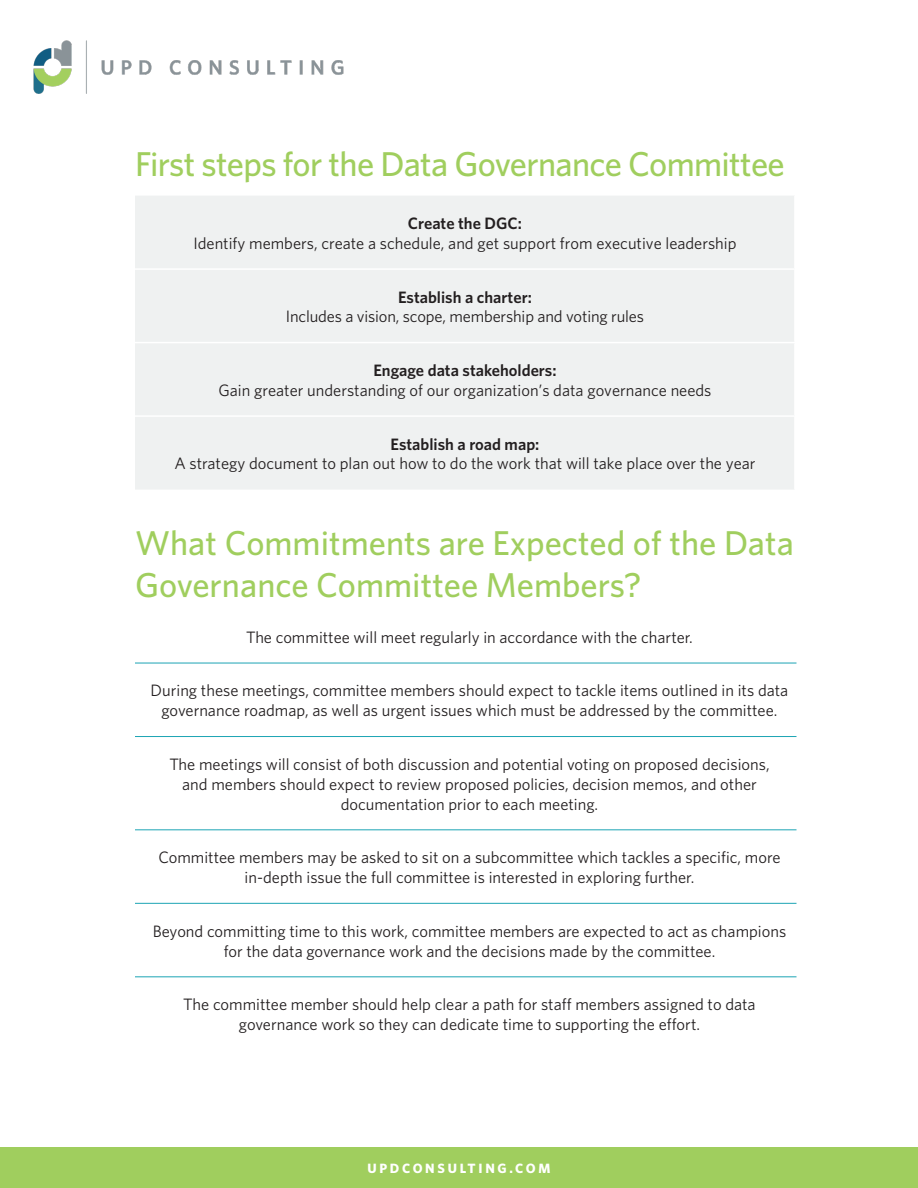
<style>
.page{position:relative;width:918px;height:1188px;background:#fff}
.page>*{position:absolute;margin:0;border:0;box-sizing:border-box;transform-origin:0 0}
.t1{font:500 34.5px/41.4px "Whitney HTF";letter-spacing:-.005em;color:#a0ce5e}
.t2{font:16.5px/19.8px "Whitney HTF";color:#231f20;text-align:center}
.t3{font:700 13.5px "Whitney HTF";letter-spacing:.2em;color:#fff}
.s1{font-weight:600}
</style>
<div class="page">
<hr style="left:135px;top:663px;width:661px;height:1px;background:#1ca4b4">
<hr style="left:135px;top:736px;width:661px;height:1px;background:#1ca4b4">
<hr style="left:135px;top:830px;width:661px;height:1px;background:#1ca4b4">
<hr style="left:135px;top:903px;width:661px;height:1px;background:#1ca4b4">
<hr style="left:135px;top:977px;width:661px;height:1px;background:#1ca4b4">
<div style="left:0;top:1148px;width:918px;height:40px;background:#a0ce5e"></div>
<img style="left:33px;top:40px;width:311px;height:54px">
<div style="left:135px;top:196px;width:659px;height:293px;background:#eff1f1"></div>
<hr style="left:135px;top:268px;width:661px;height:2px;background:#fff">
<hr style="left:135px;top:342px;width:661px;height:1px;background:#fff">
<hr style="left:135px;top:415px;width:661px;height:2px;background:#fff">
<p class="t1" style="left:135px;top:142px;width:651px">First steps for the Data Governance Committee</p>
<p class="t2" style="left:193px;top:213px;width:545px"><span class="s1">Create the DGC:<br></span>Identify members, create a schedule, and get support from executive leadership</p>
<p class="t2" style="left:286px;top:287px;width:360px"><span class="s1">Establish a charter:<br></span>Includes a vision, scope, membership and voting rules</p>
<p class="t2" style="left:218px;top:360px;width:495px"><span class="s1">Engage data stakeholders:<br></span>Gain greater understanding of our organization’s data governance needs</p>
<p class="t2" style="left:174px;top:434px;width:583px"><span class="s1">Establish a road map:<br></span>A strategy document to plan out how to do the work that will take place over the year</p>
<p class="t1" style="left:135px;top:522px;width:661px">What Commitments are Expected of the Data<br>Governance Committee Members?</p>
<p class="t2" style="left:246px;top:627px;width:448px">The committee will meet regularly in accordance with the charter.</p>
<p class="t2" style="left:151px;top:680px;width:639px">During these meetings, committee members should expect to tackle items outlined in its data governance roadmap, as well as urgent issues which must be addressed by the committee.</p>
<p class="t2" style="left:169px;top:754px;width:602px">The meetings will consist of both discussion and potential voting on proposed decisions, and members should expect to review proposed policies, decision memos, and other documentation prior to each meeting.</p>
<p class="t2" style="left:158px;top:847px;width:624px">Committee members may be asked to sit on a subcommittee which tackles a specific, more in-depth issue the full committee is interested in exploring further.</p>
<p class="t2" style="left:153px;top:921px;width:635px">Beyond committing time to this work, committee members are expected to act as champions for the data governance work and the decisions made by the committee.</p>
<p class="t2" style="left:183px;top:994px;width:574px">The committee member should help clear a path for staff members assigned to data governance work so they can dedicate time to supporting the effort.</p>
<p class="t3" style="left:368px;top:1160px;width:184px">UPDCONSULTING.COM</p>
</div>
